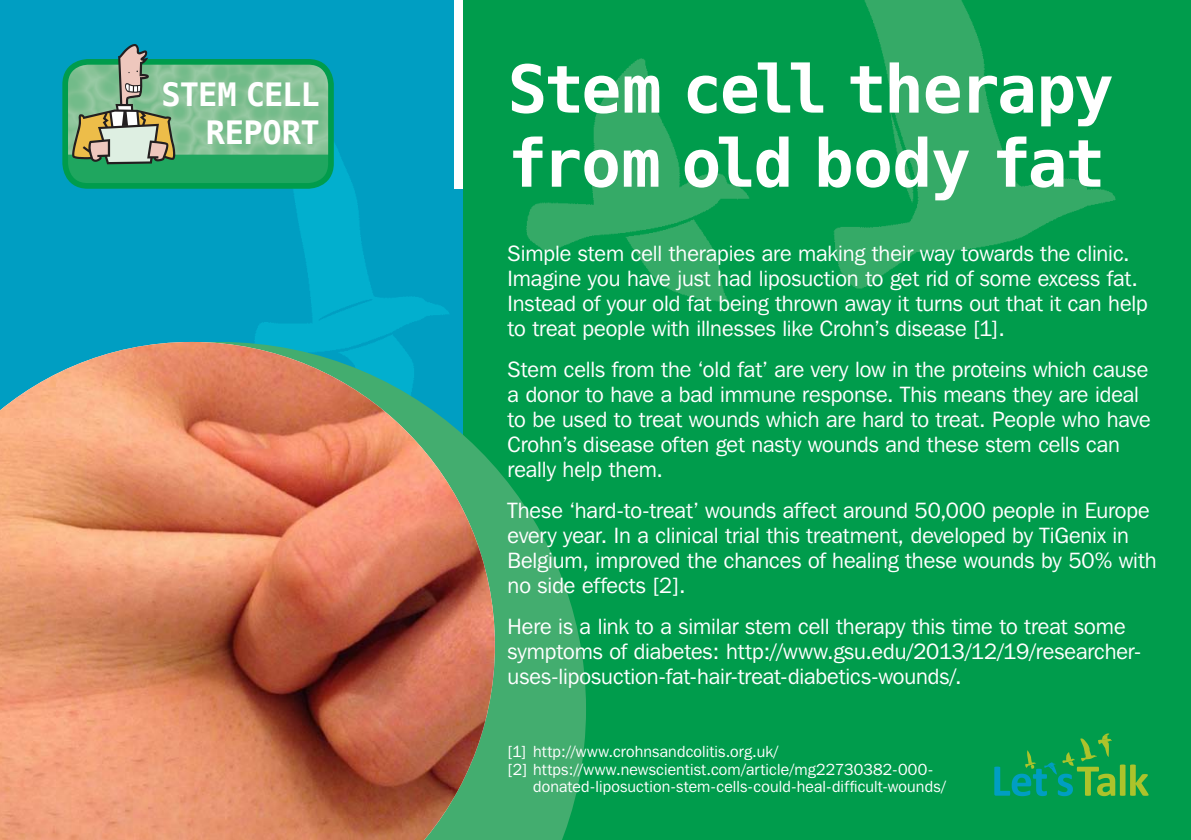
<style>
.page{position:relative;width:1191px;height:840px;background:#fff}
.page>*{position:absolute;margin:0;border:0;box-sizing:border-box;transform-origin:0 0}
.t1{font:700 66px/74px "Menlo";letter-spacing:-.03em;color:#fff}
.t2{font:700 32px/37.8px "Menlo";letter-spacing:-.025em;color:#fff;text-align:right}
.t3{font:22px/25px "Franklin Gothic IT Cby BT";color:#fff}
.t4{font:16px "Franklin Gothic IT Cby BT";letter-spacing:.01em;color:#fff}
</style>
<div class="page">
<div style="left:0;top:0;width:531px;height:839px;background:#009ec2"></div>
<img style="left:244px;top:149px;width:205px;height:193px">
<div style="left:463px;top:0;width:728px;height:839px;background:#009c4c"></div>
<svg style="left:495px;top:467px;width:91px;height:372px;fill:#43ad6f"></svg>
<img style="left:0;top:342px;width:495px;height:497px">
<img style="left:462px;top:0;width:654px;height:410px">
<svg style="left:994px;top:733px;width:154px;height:62px"></svg>
<div style="left:454px;top:0;width:9px;height:189px;background:#fff"></div>
<svg style="left:62px;top:44px;width:275px;height:143px;background:#5db088"></svg>
<h2 class="t2" style="left:161px;top:77px;width:160px">STEM CELL<br>REPORT</h2>
<h1 class="t1" style="left:507px;top:54px;width:607px">Stem cell therapy from old body fat</h1>
<p class="t3" style="left:507px;top:240px;width:641px">Simple stem cell therapies are making their way towards the clinic.<br>Imagine you have just had liposuction to get rid of some excess fat.<br>Instead of your old fat being thrown away it turns out that it can help to treat people with illnesses like Crohn’s disease [1].</p>
<p class="t3" style="left:507px;top:356px;width:644px">Stem cells from the ‘old fat’ are very low in the proteins which cause a donor to have a bad immune response. This means they are ideal to be used to treat wounds which are hard to treat. People who have Crohn’s disease often get nasty wounds and these stem cells can really help them.</p>
<p class="t3" style="left:507px;top:497px;width:650px">These ‘hard-to-treat’ wounds affect around 50,000 people in Europe every year. In a clinical trial this treatment, developed by TiGenix in Belgium, improved the chances of healing these wounds by 50% with no side effects [2].</p>
<p class="t3" style="left:507px;top:613px;width:635px">Here is a link to a similar stem cell therapy this time to treat some symptoms of diabetes: http://www.gsu.edu/2013/12/19/researcher&shy;uses-liposuction-fat-hair-treat-diabetics-wounds/.</p>
<p class="t4" style="left:507px;top:741px;width:272px">[1] http://www.crohnsandcolitis.org.uk/</p>
<p class="t4" style="left:507px;top:758px;width:427px">[2] https://www.newscientist.com/article/mg22730382-000-</p>
<p class="t4" style="left:533px;top:776px;width:414px">donated-liposuction-stem-cells-could-heal-difficult-wounds/</p>
</div>
